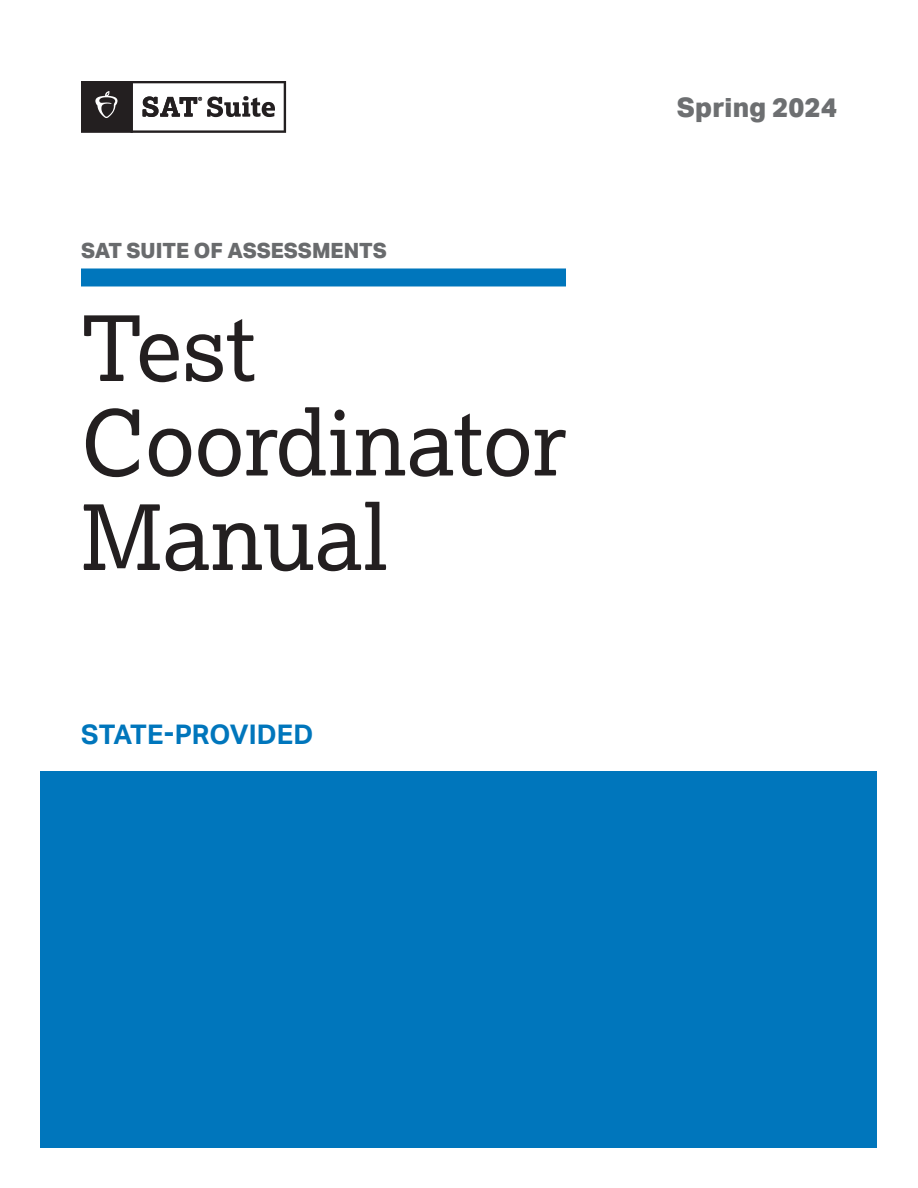
<style>
.page{position:relative;width:918px;height:1188px;background:#fff}
.page>*{position:absolute;margin:0;border:0;box-sizing:border-box;transform-origin:0 0}
.Title_Head{font:90px/94.5px "Lexia";color:#231f20}
.A_Head{font:700 27px "Aktiv Grotesk";color:#0076bc}
.Date{font:800 27px "Aktiv Grotesk";letter-spacing:.005em;color:#6d6f71}
.Title-eyebrow{font:800 21px "Aktiv Grotesk";color:#696b6d}
</style>
<div class="page">
<svg style="left:81px;top:81px;width:205px;height:52px"></svg>
<div style="left:40px;top:771px;width:838px;height:377px;background:#0076bc"></div>
<div style="left:81px;top:268px;width:485px;height:18px;background:#0076bc"></div>
<p class="Title-eyebrow" style="left:81px;top:238px;width:307px">SAT SUITE OF ASSESSMENTS</p>
<p class="Title_Head" style="left:81px;top:299px;width:487px">Test<br>Coordinator<br>Manual</p>
<h1 class="A_Head" style="left:81px;top:719px;width:234px">STATE-PROVIDED</h1>
<p class="Date" style="left:677px;top:92px;width:162px">Spring 2024</p>
</div>
